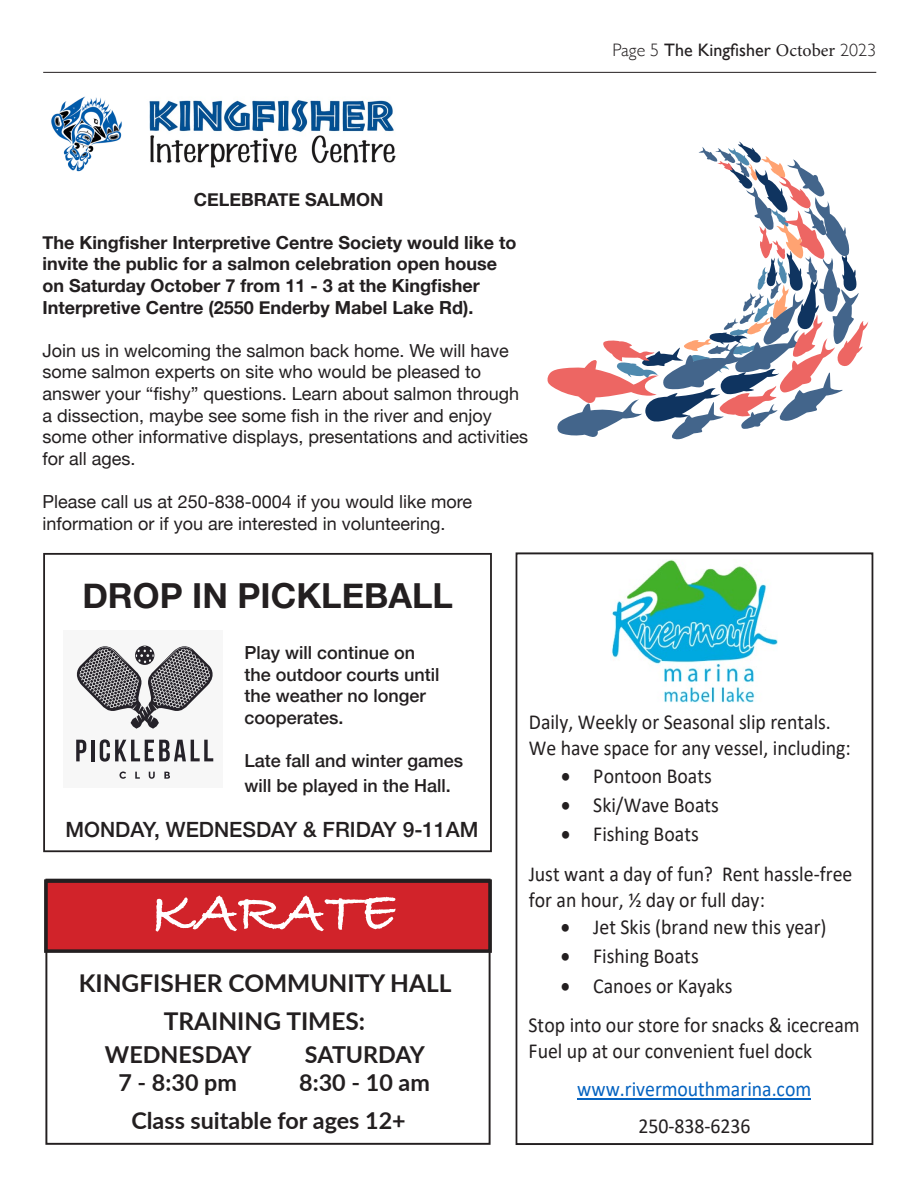
<style>
.page{position:relative;width:918px;height:1188px;background:#fff}
.page>*{position:absolute;margin:0;border:0;box-sizing:border-box;transform-origin:0 0}
.t1{font:700 58.35px "Bradley Hand ITCTT";color:#fff}
.t2{font:700 34.5px "Helvetica Neue";color:#231f20}
.t3{font:700 24.45px "Lato";color:#231f20}
.t4{font:700 23.4px "Lato";color:#231f20}
.t5{font:21.45px/39.8px "Calibri";color:#231f20;scale:.93 1}
.t6{font:21.45px "Calibri";color:#0563c1;scale:.93 1}
.t7{font:500 21px "Helvetica Neue";color:#231f20}
.t8{font:18px/21.6px "Helvetica Neue";color:#231f20}
.t9{font:700 18px/21.6px "Helvetica Neue";color:#231f20}
.t10{font:500 18px/21.6px "Helvetica Neue";color:#231f20}
.t11{font:18px "Gill Sans";color:#231f20}
.s1{font-weight:300}
.s2{font-family:"Minion Pro"}
</style>
<div class="page">
<svg style="left:547px;top:142px;width:321px;height:298px"></svg>
<div style="left:516px;top:552px;width:357px;height:593px;border:2px solid #231f20"></div>
<hr style="left:577px;top:1098px;width:234px;height:1px;background:#0563c1">
<img style="left:611px;top:559px;width:167px;height:144px">
<hr style="left:43px;top:72px;width:833px;height:1px;background:#231f20">
<div style="left:43px;top:553px;width:449px;height:299px;border:2px solid #231f20"></div>
<div style="left:64px;top:631px;width:159px;height:157px;background:#f7f7f7"></div>
<svg style="left:76px;top:645px;width:137px;height:84px"></svg>
<svg style="left:76px;top:740px;width:10px;height:21px"></svg>
<hr style="left:91px;top:740px;width:3px;height:21px;background:#252229">
<svg style="left:100px;top:739px;width:113px;height:23px"></svg>
<svg style="left:119px;top:772px;width:7px;height:7px"></svg>
<svg style="left:135px;top:772px;width:5px;height:7px"></svg>
<svg style="left:149px;top:772px;width:6px;height:7px"></svg>
<svg style="left:164px;top:772px;width:6px;height:7px"></svg>
<img style="left:51px;top:96px;width:71px;height:76px">
<img style="left:149px;top:100px;width:247px;height:68px">
<div style="left:46px;top:881px;width:444px;height:70px;background:#d1232a"></div>
<div style="left:44px;top:879px;width:448px;height:74px;border:3px solid #231f20"></div>
<div style="left:45px;top:879px;width:446px;height:266px;border:2px solid #231f20"></div>
<p class="t9" style="left:194px;top:189px;width:191px">CELEBRATE SALMON</p>
<p class="t9" style="left:42px;top:232px;width:475px">The Kingfisher Interpretive Centre Society would like to invite the public for a salmon celebration open house on Saturday October 7 from 11 - 3 at the Kingfisher Interpretive Centre (2550 Enderby Mabel Lake Rd).</p>
<p class="t8" style="left:42px;top:341px;width:487px">Join us in welcoming the salmon back home. We will have some salmon experts on site who would be pleased to answer your “fishy” questions. Learn about salmon through a dissection, maybe see some fish in the river and enjoy some other informative displays, presentations and activities for all ages.</p>
<p class="t8" style="left:42px;top:492px;width:431px">Please call us at 250-838-0004 if you would like more information or if you are interested in volunteering.</p>
<p class="t2" style="left:82px;top:569px;width:372px">DROP IN PICKLEBALL</p>
<p class="t11" style="left:612px;top:40px;width:265px"><span class="s1">Page 5</span> The Kingfisher <span class="s2">October</span> <span class="s1">2023</span></p>
<p class="t10" style="left:244px;top:640px;width:197px">Play will continue on the outdoor courts until the weather no longer cooperates.</p>
<p class="t10" style="left:244px;top:747px;width:220px;line-height:25.2px">Late fall and winter games will be played in the Hall.</p>
<p class="t7" style="left:66px;top:813px;width:415px">MONDAY, WEDNESDAY &amp; FRIDAY 9-11AM</p>
<p class="t1" style="left:151px;top:867px;width:247px">KARATE</p>
<p class="t3" style="left:79px;top:965px;width:374px">KINGFISHER COMMUNITY HALL</p>
<p class="t3" style="left:164px;top:1003px;width:203px">TRAINING TIMES:</p>
<p class="t4" style="left:105px;top:1037px;width:148px">WEDNESDAY</p>
<p class="t4" style="left:118px;top:1065px;width:120px">7 - 8:30 pm</p>
<p class="t4" style="left:305px;top:1037px;width:122px">SATURDAY</p>
<p class="t4" style="left:299px;top:1065px;width:132px">8:30 - 10 am</p>
<p class="t4" style="left:131px;top:1103px;width:276px">Class suitable for ages 12+</p>
<p class="t5" style="left:529px;top:709px;width:348px;line-height:26.1px">Daily, Weekly or Seasonal slip rentals.<br>We have space for any vessel, including:</p>
<p class="t5" style="left:561px;top:755px;width:164px">• Pontoon Boats</p>
<p class="t5" style="left:561px;top:784px;width:171px">• Ski/Wave Boats</p>
<p class="t5" style="left:529px;top:814px;width:349px;text-indent:32px">• Fishing Boats<br>Just want a day of fun? Rent hassle-free</p>
<p class="t5" style="left:529px;top:879px;width:256px">for an hour, ½ day or full day:</p>
<p class="t5" style="left:561px;top:907px;width:287px">• Jet Skis (brand new this year)</p>
<p class="t5" style="left:561px;top:936px;width:150px">• Fishing Boats</p>
<p class="t5" style="left:529px;top:965px;width:357px;text-indent:32px">• Canoes or Kayaks<br>Stop into our store for snacks &amp; icecream</p>
<p class="t5" style="left:529px;top:1031px;width:306px">Fuel up at our convenient fuel dock</p>
<p class="t6" style="left:577px;top:1074px;width:253px">www.rivermouthmarina.com</p>
<p class="t5" style="left:638px;top:1106px;width:122px">250-838-6236</p>
</div>
